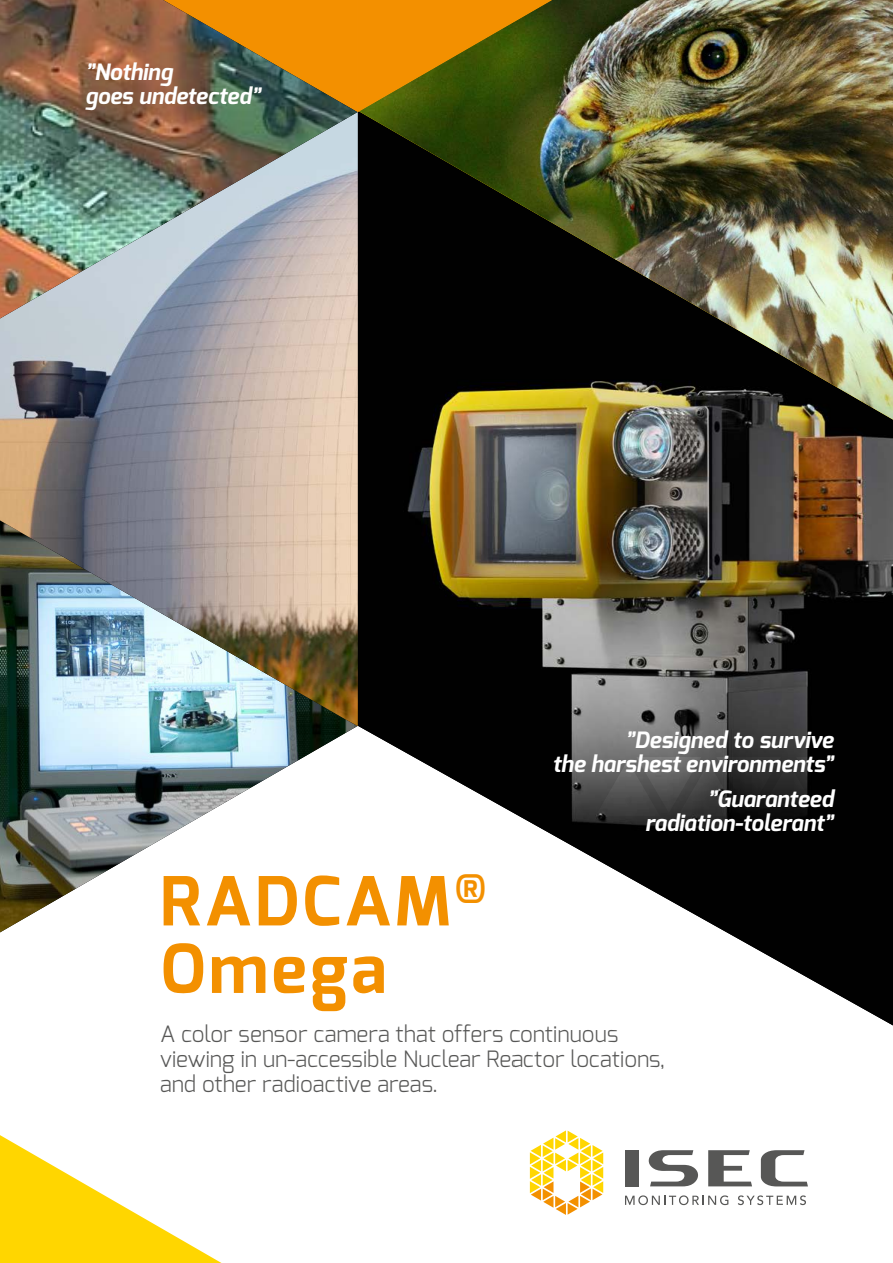
<style>
.page{position:relative;width:893px;height:1263px;background:#fff}
.page>*{position:absolute;margin:0;border:0;box-sizing:border-box;transform-origin:0 0}
.t1{font:700 67.5px/67.5px "Exo";letter-spacing:.05em;color:#f39000}
.t2{font:300 22.5px/24.8px "Exo";color:#575756}
.t3{font:italic 700 22.5px/24px "Exo";color:#fff;text-align:right}
</style>
<div class="page">
<svg style="left:625px;top:1195px;width:103px;height:10px"></svg>
<svg style="left:738px;top:1195px;width:68px;height:10px"></svg>
<svg style="left:530px;top:1130px;width:73px;height:85px"></svg>
<div style="left:625px;top:1150px;width:13px;height:36px;background:#575756"></div>
<svg style="left:649px;top:1150px;width:49px;height:36px"></svg>
<svg style="left:708px;top:1150px;width:44px;height:36px"></svg>
<svg style="left:761px;top:1150px;width:47px;height:36px"></svg>
<svg style="left:0;top:1135px;width:221px;height:128px"></svg>
<img style="left:0;top:726px;width:351px;height:206px">
<img style="left:351px;top:113px;width:542px;height:912px">
<img style="left:359px;top:0;width:534px;height:420px">
<svg style="left:357px;top:0;width:195px;height:113px;background:#977103"></svg>
<img style="left:0;top:105px;width:358px;height:621px">
<img style="left:0;top:0;width:357px;height:318px">
<svg style="left:637px;top:894px;width:103px;height:60px"></svg>
<svg style="left:637px;top:963px;width:104px;height:60px"></svg>
<svg style="left:595px;top:757px;width:298px;height:59px;background:#2d2d2d"></svg>
<svg style="left:515px;top:894px;width:106px;height:60px"></svg>
<svg style="left:514px;top:963px;width:107px;height:60px"></svg>
<svg style="left:876px;top:894px;width:17px;height:56px"></svg>
<svg style="left:555px;top:825px;width:338px;height:60px;background:#1b1b1b"></svg>
<svg style="left:876px;top:968px;width:17px;height:55px"></svg>
<p class="t3" style="left:85px;top:60px;width:177px;text-align:left">”Nothing<br>goes undetected”</p>
<p class="t3" style="left:552px;top:728px;width:282px">”Designed to survive<br>the harshest environments”</p>
<p class="t3" style="left:645px;top:787px;width:190px">”Guaranteed radiation-tolerant”</p>
<h1 class="t1" style="left:160px;top:867px;width:328px">RADCAM<sup>®<br></sup>Omega</h1>
<p class="t2" style="left:160px;top:1021px;width:507px">A color sensor camera that offers continuous viewing in un-accessible Nuclear Reactor locations, and other radioactive areas.</p>
</div>
